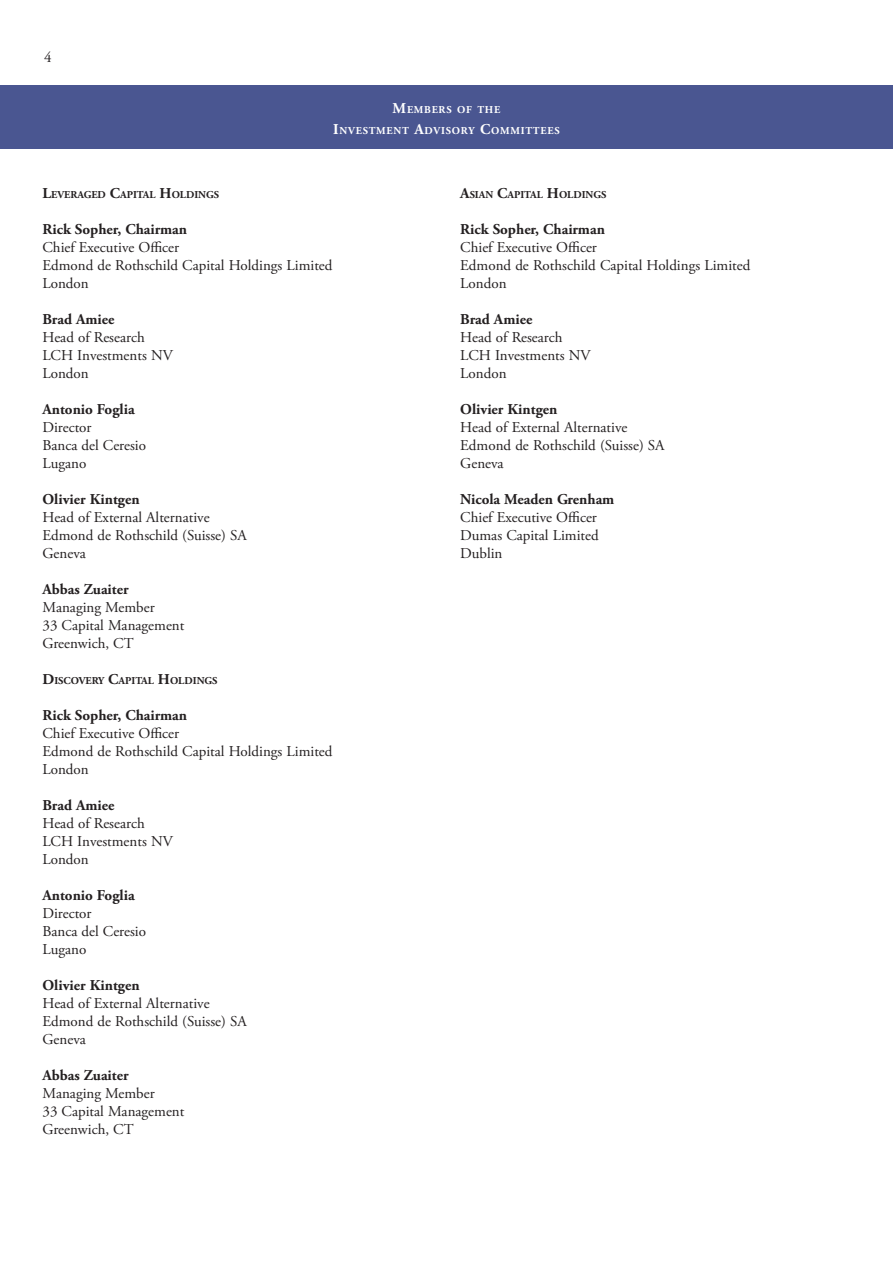
<style>
.page{position:relative;width:893px;height:1263px;background:#fff}
.page>*{position:absolute;margin:0;border:0;box-sizing:border-box;transform-origin:0 0}
.t1{font:15px/18px "Adobe Garamond Pro";letter-spacing:-.005em;color:#231f20}
.t2{font:700 15px "Adobe Garamond Pro";color:#231f20}
.t3{font:700 10.5px "Adobe Garamond Pro";color:#231f20}
.t4{font:700 10.5px/21px "Adobe Garamond Pro";letter-spacing:.07em;color:#fff;text-align:center}
.s1{font-size:15px}
</style>
<div class="page">
<div style="left:0;top:85px;width:893px;height:64px;background:#4a5691"></div>
<p class="t1" style="left:44px;top:49px;width:9px">4</p>
<p class="t4" style="left:333px;top:99px;width:228px"><span class="s1">M</span>EMBERS OF THE<br><span class="s1">I</span>NVESTMENT <span class="s1">A</span>DVISORY <span class="s1">C</span>OMMITTEES</p>
<p class="t3" style="left:43px;top:189px;width:178px"><span class="s1">L</span>EVERAGED <span class="s1">C</span>APITAL <span class="s1">H</span>OLDINGS</p>
<p class="t2" style="left:43px;top:221px;width:146px">Rick Sopher, Chairman</p>
<p class="t1" style="left:43px;top:239px;width:292px">Chief Executive Officer<br>Edmond de Rothschild Capital Holdings Limited<br>London</p>
<p class="t2" style="left:43px;top:311px;width:73px">Brad Amiee</p>
<p class="t1" style="left:43px;top:329px;width:132px">Head of Research<br>LCH Investments NV<br>London</p>
<p class="t2" style="left:43px;top:401px;width:94px">Antonio Foglia</p>
<p class="t1" style="left:43px;top:419px;width:105px">Director<br>Banca del Ceresio<br>Lugano</p>
<p class="t2" style="left:43px;top:491px;width:99px">Olivier Kintgen</p>
<p class="t1" style="left:43px;top:509px;width:206px">Head of External Alternative<br>Edmond de Rothschild (Suisse) SA<br>Geneva</p>
<p class="t2" style="left:43px;top:581px;width:88px">Abbas Zuaiter</p>
<p class="t1" style="left:43px;top:599px;width:143px">Managing Member<br>33 Capital Management<br>Greenwich, CT</p>
<p class="t3" style="left:43px;top:675px;width:177px"><span class="s1">D</span>ISCOVERY <span class="s1">C</span>APITAL <span class="s1">H</span>OLDINGS</p>
<p class="t2" style="left:43px;top:707px;width:146px">Rick Sopher, Chairman</p>
<p class="t1" style="left:43px;top:725px;width:292px">Chief Executive Officer<br>Edmond de Rothschild Capital Holdings Limited<br>London</p>
<p class="t2" style="left:43px;top:797px;width:73px">Brad Amiee</p>
<p class="t1" style="left:43px;top:815px;width:132px">Head of Research<br>LCH Investments NV<br>London</p>
<p class="t2" style="left:43px;top:887px;width:94px">Antonio Foglia</p>
<p class="t1" style="left:43px;top:905px;width:105px">Director<br>Banca del Ceresio<br>Lugano</p>
<p class="t2" style="left:43px;top:977px;width:99px">Olivier Kintgen</p>
<p class="t1" style="left:43px;top:995px;width:206px">Head of External Alternative<br>Edmond de Rothschild (Suisse) SA<br>Geneva</p>
<p class="t2" style="left:43px;top:1067px;width:88px">Abbas Zuaiter</p>
<p class="t1" style="left:43px;top:1085px;width:143px">Managing Member<br>33 Capital Management<br>Greenwich, CT</p>
<p class="t3" style="left:460px;top:189px;width:148px"><span class="s1">A</span>SIAN <span class="s1">C</span>APITAL <span class="s1">H</span>OLDINGS</p>
<p class="t2" style="left:460px;top:221px;width:146px">Rick Sopher, Chairman</p>
<p class="t1" style="left:460px;top:239px;width:292px">Chief Executive Officer<br>Edmond de Rothschild Capital Holdings Limited<br>London</p>
<p class="t2" style="left:460px;top:311px;width:74px">Brad Amiee</p>
<p class="t1" style="left:460px;top:329px;width:132px">Head of Research<br>LCH Investments NV<br>London</p>
<p class="t2" style="left:460px;top:401px;width:99px">Olivier Kintgen</p>
<p class="t1" style="left:460px;top:419px;width:206px">Head of External Alternative<br>Edmond de Rothschild (Suisse) SA<br>Geneva</p>
<p class="t2" style="left:460px;top:491px;width:156px">Nicola Meaden Grenham</p>
<p class="t1" style="left:460px;top:509px;width:140px">Chief Executive Officer<br>Dumas Capital Limited<br>Dublin</p>
</div>
